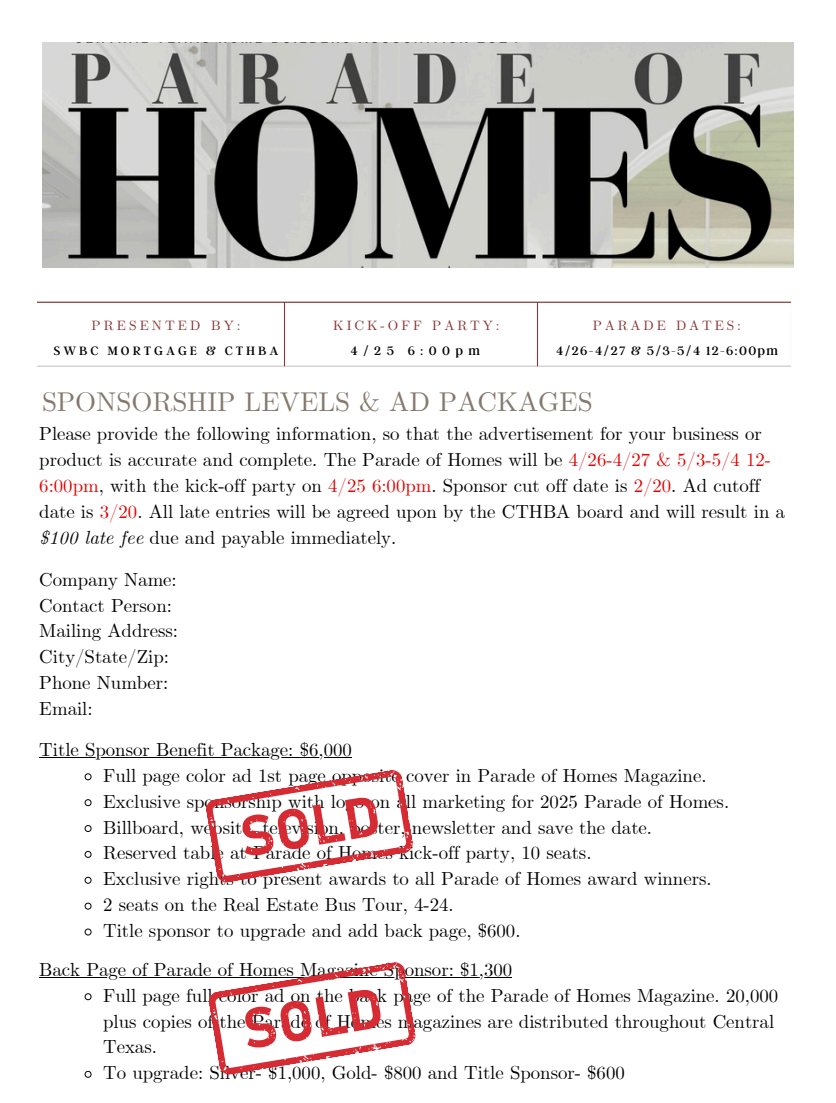
<style>
.page{position:relative;width:836px;height:1103px;background:#fff}
.page>*{position:absolute;margin:0;border:0;box-sizing:border-box;transform-origin:0 0}
.t1{font:27px "CMU Serif";color:#85796d}
.t2{font:18.75px/25.8px "CMU Serif";color:#000}
.t3{font:13.5px "CMU Serif";letter-spacing:.215em;color:#862f2f}
.t4{font:13.5px "Argent CF";letter-spacing:.22em;color:#000}
.t5{font:13.5px "Argent CF";letter-spacing:.1em;color:#000}
.s1{color:#e10404}
.s2{font-style:italic}
</style>
<div class="page">
<hr style="left:39px;top:757px;width:313px;height:1px;background:#000">
<svg style="left:84px;top:773px;width:8px;height:8px"></svg>
<svg style="left:84px;top:799px;width:8px;height:8px"></svg>
<svg style="left:84px;top:825px;width:8px;height:7px"></svg>
<svg style="left:84px;top:850px;width:8px;height:8px"></svg>
<svg style="left:84px;top:876px;width:8px;height:8px"></svg>
<svg style="left:84px;top:902px;width:8px;height:8px"></svg>
<svg style="left:84px;top:928px;width:8px;height:8px"></svg>
<hr style="left:39px;top:976px;width:473px;height:1px;background:#000">
<svg style="left:84px;top:993px;width:8px;height:7px"></svg>
<svg style="left:84px;top:1070px;width:8px;height:8px"></svg>
<svg style="left:207px;top:962px;width:210px;height:113px"></svg>
<svg style="left:206px;top:770px;width:207px;height:113px"></svg>
<img style="left:37px;top:301px;width:755px;height:66px">
<img style="left:42px;top:42px;width:751px;height:226px">
<p class="t3" style="left:92px;top:318px;width:150px">PRESENTED BY:</p>
<p class="t4" style="left:54px;top:342px;width:226px">SWBC MORTGAGE &amp; CTHBA</p>
<p class="t3" style="left:333px;top:318px;width:168px">KICK-OFF PARTY:</p>
<p class="t4" style="left:350px;top:342px;width:131px">4/25 6:00pm</p>
<h3 class="t3" style="left:592px;top:318px;width:150px">PARADE DATES:</h3>
<h2 class="t5" style="left:556px;top:342px;width:223px">4/26-4/27 &amp; 5/3-5/4 12-6:00pm</h2>
<p class="t1" style="left:42px;top:386px;width:552px">SPONSORSHIP LEVELS &amp; AD PACKAGES</p>
<p class="t2" style="left:39px;top:422px;width:747px">Please provide the following information, so that the advertisement for your business or product is accurate and complete. The Parade of Homes will be <span class="s1">4/26-4/27 &amp; 5/3-5/4 12- 6:00pm</span>, with the kick-off party on <span class="s1">4/25 6:00pm</span>. Sponsor cut off date is <span class="s1">2/20</span>. Ad cutoff date is <span class="s1">3/20</span>. All late entries will be agreed upon by the CTHBA board and will result in a <span class="s2">$100 late fee</span> due and payable immediately.</p>
<p class="t2" style="left:39px;top:567px;width:140px">Company Name:<br>Contact Person:<br>Mailing Address:<br>City/State/Zip:<br>Phone Number:<br>Email:</p>
<h4 class="t2" style="left:39px;top:737px;width:314px">Title Sponsor Benefit Package: $6,000</h4>
<h5 class="t2" style="left:103px;top:763px;width:605px">Full page color ad 1st page opposite cover in Parade of Homes Magazine.</h5>
<h4 class="t2" style="left:103px;top:789px;width:627px">Exclusive sponsorship with logo on all marketing for 2025 Parade of Homes.</h4>
<p class="t2" style="left:103px;top:815px;width:550px">Billboard, website, television, poster, newsletter and save the date.</p>
<h4 class="t2" style="left:103px;top:841px;width:490px">Reserved table at Parade of Homes kick-off party, 10 seats.</h4>
<p class="t2" style="left:103px;top:867px;width:610px">Exclusive rights to present awards to all Parade of Homes award winners.</p>
<h1 class="t2" style="left:103px;top:893px;width:352px">2 seats on the Real Estate Bus Tour, 4-24.</h1>
<h2 class="t2" style="left:103px;top:918px;width:419px">Title sponsor to upgrade and add back page, $600.</h2>
<h2 class="t2" style="left:39px;top:957px;width:474px">Back Page of Parade of Homes Magazine Sponsor: $1,300</h2>
<p class="t2" style="left:103px;top:983px;width:676px">Full page full color ad on the back page of the Parade of Homes Magazine. 20,000 plus copies of the Parade of Homes magazines are distributed throughout Central<br>Texas.</p>
<p class="t2" style="left:103px;top:1061px;width:523px">To upgrade: Silver- $1,000, Gold- $800 and Title Sponsor- $600</p>
</div>
